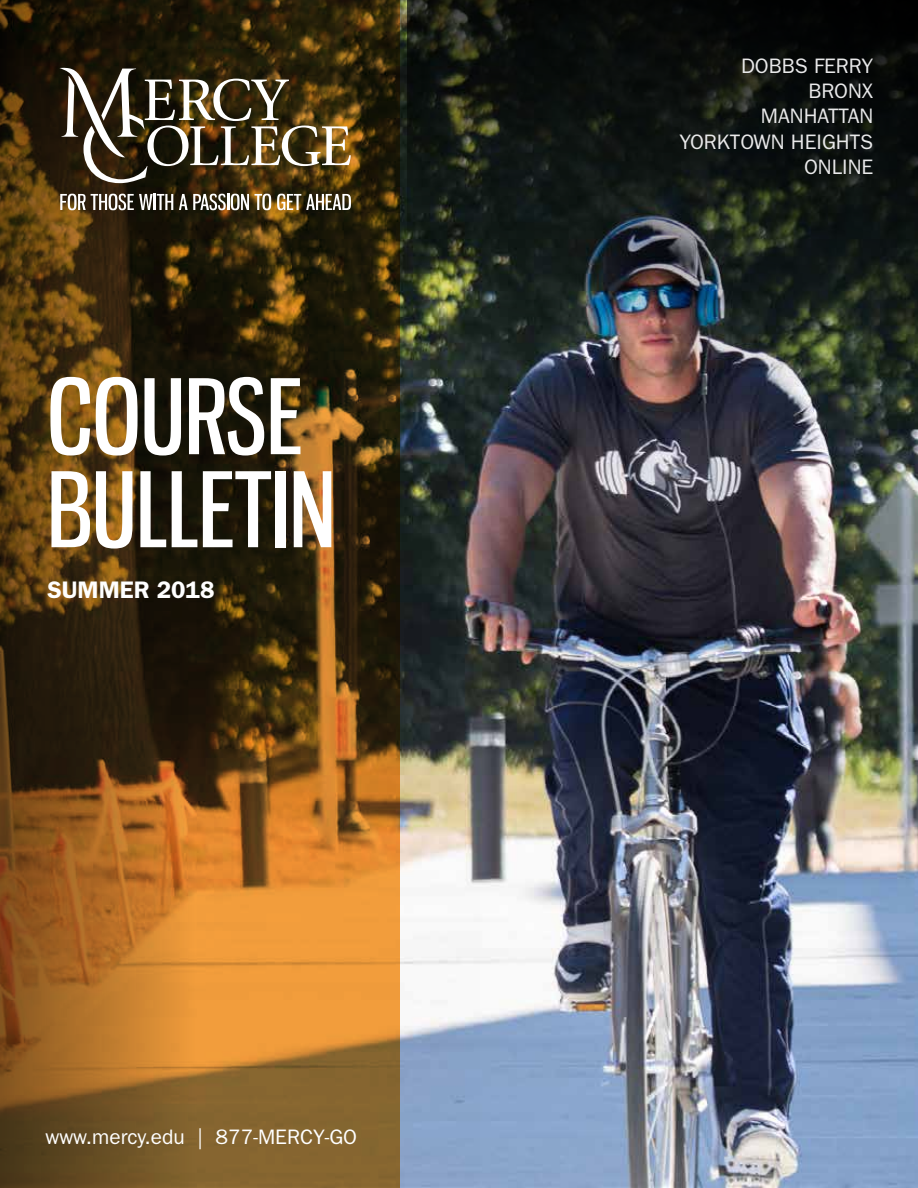
<style>
.page{position:relative;width:918px;height:1188px;background:#fff}
.page>*{position:absolute;margin:0;border:0;box-sizing:border-box;transform-origin:0 0}
.t1{font:102px/93px "Gnuolane Rg";color:#fff}
.t2{font:600 24px "ITC Franklin Gothic Std";color:#fff}
.t3{font:21px/25.2px "ITC Franklin Gothic Std";color:#e9e9ea;text-align:right}
.t4{font:21px "ITC Franklin Gothic Std";color:#fff}
</style>
<div class="page">
<img style="left:480px;top:386px;width:438px;height:802px">
<img style="left:480px;top:0;width:438px;height:386px">
<img style="left:400px;top:0;width:80px;height:1188px">
<svg style="left:0;top:0;width:400px;height:1188px;background:#664418"></svg>
<svg style="left:59px;top:68px;width:292px;height:115px"></svg>
<svg style="left:60px;top:194px;width:113px;height:16px"></svg>
<svg style="left:179px;top:194px;width:70px;height:16px"></svg>
<svg style="left:255px;top:194px;width:16px;height:16px"></svg>
<svg style="left:277px;top:194px;width:74px;height:16px"></svg>
<h1 class="t1" style="left:47px;top:370px;width:289px">COURSE<br>BULLETIN</h1>
<p class="t2" style="left:47px;top:575px;width:169px">SUMMER 2018</p>
<p class="t4" style="left:46px;top:1125px;width:313px">www.mercy.edu | 877-MERCY-GO</p>
<p class="t3" style="left:680px;top:54px;width:195px">DOBBS FERRY<br>BRONX<br>MANHATTAN<br>YORKTOWN HEIGHTS<br>ONLINE</p>
</div>
